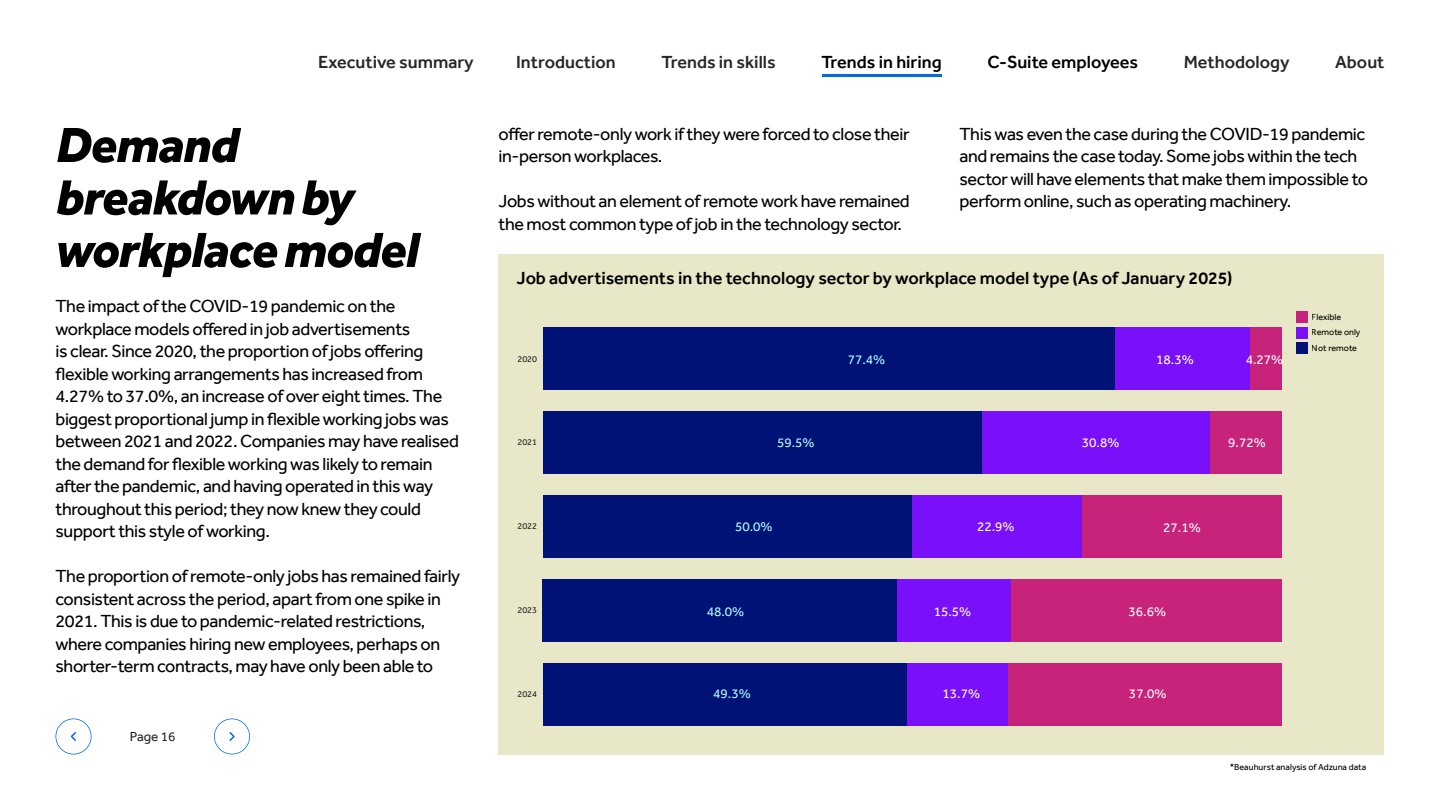
<style>
.page{position:relative;width:1440px;height:810px;background:#fff}
.page>*{position:absolute;margin:0;border:0;box-sizing:border-box;transform-origin:0 0}
.t1{font:italic 800 51px/52.5px "Barclays Effra";letter-spacing:-.02em;color:#000}
.t2{font:18px/22.5px "Barclays Effra";letter-spacing:-.02em;color:#000}
.t3{font:500 18px "Barclays Effra";color:#000}
.t4{font:500 18px "Barclays Effra";color:#272727}
.t5{font:13.5px "Barclays Effra";color:#fff}
.t6{font:13.5px "Barclays Effra";color:#affdfd}
.t7{font:13.5px "Barclays Effra";color:#272727}
.t8{font:9px/15.5px "Barclays Effra";color:#000}
.t9{font:9px "Barclays Effra";color:#202020}
</style>
<div class="page">
<svg style="left:56px;top:718px;width:36px;height:36px"></svg>
<svg style="left:214px;top:718px;width:36px;height:36px"></svg>
<div style="left:499px;top:254px;width:885px;height:500px;background:#e8e8c9"></div>
<div style="left:543px;top:663px;width:364px;height:62px;background:#001276"></div>
<div style="left:543px;top:579px;width:354px;height:63px;background:#001276"></div>
<div style="left:543px;top:495px;width:369px;height:63px;background:#001276"></div>
<div style="left:543px;top:411px;width:439px;height:63px;background:#001276"></div>
<div style="left:543px;top:327px;width:572px;height:63px;background:#001276"></div>
<div style="left:907px;top:663px;width:101px;height:62px;background:#7a0ff9"></div>
<div style="left:897px;top:579px;width:115px;height:63px;background:#7a0ff9"></div>
<div style="left:912px;top:495px;width:170px;height:63px;background:#7a0ff9"></div>
<div style="left:982px;top:411px;width:228px;height:63px;background:#7a0ff9"></div>
<div style="left:1115px;top:327px;width:135px;height:63px;background:#7a0ff9"></div>
<div style="left:1008px;top:663px;width:274px;height:62px;background:#c7237a"></div>
<div style="left:1012px;top:579px;width:270px;height:63px;background:#c7237a"></div>
<div style="left:1082px;top:495px;width:200px;height:63px;background:#c7237a"></div>
<div style="left:1210px;top:411px;width:72px;height:63px;background:#c7237a"></div>
<div style="left:1250px;top:327px;width:32px;height:63px;background:#c7237a"></div>
<div style="left:1297px;top:311px;width:11px;height:12px;background:#c7237a"></div>
<div style="left:1297px;top:327px;width:11px;height:11px;background:#7a0ff9"></div>
<div style="left:1297px;top:343px;width:11px;height:11px;background:#001276"></div>
<hr style="left:822px;top:74px;width:120px;height:3px;background:#006de3">
<p class="t4" style="left:318px;top:51px;width:157px">Executive summary</p>
<p class="t4" style="left:516px;top:51px;width:101px">Introduction</p>
<p class="t4" style="left:661px;top:51px;width:116px">Trends in skills</p>
<p class="t3" style="left:821px;top:51px;width:122px">Trends in hiring</p>
<p class="t3" style="left:987px;top:51px;width:152px">C-Suite employees</p>
<p class="t4" style="left:1184px;top:51px;width:107px">Methodology</p>
<p class="t4" style="left:1335px;top:51px;width:51px">About</p>
<h1 class="t1" style="left:56px;top:118px;width:364px">Demand breakdown by workplace model</h1>
<p class="t2" style="left:56px;top:295px;width:405px">The impact of the COVID-19 pandemic on the workplace models offered in job advertisements<br>is clear. Since 2020, the proportion of jobs offering flexible working arrangements has increased from 4.27% to 37.0%, an increase of over eight times. The biggest proportional jump in flexible working jobs was between 2021 and 2022. Companies may have realised the demand for flexible working was likely to remain after the pandemic, and having operated in this way throughout this period; they now knew they could support this style of working.</p>
<p class="t2" style="left:56px;top:565px;width:406px">The proportion of remote-only jobs has remained fairly consistent across the period, apart from one spike in 2021. This is due to pandemic-related restrictions, where companies hiring new employees, perhaps on shorter-term contracts, may have only been able to</p>
<p class="t7" style="left:130px;top:729px;width:47px">Page 16</p>
<p class="t2" style="left:499px;top:122px;width:413px">offer remote-only work if they were forced to close their in-person workplaces.</p>
<p class="t2" style="left:499px;top:190px;width:413px">Jobs without an element of remote work have remained the most common type of job in the technology sector.</p>
<p class="t2" style="left:959px;top:122px;width:410px">This was even the case during the COVID-19 pandemic and remains the case today. Some jobs within the tech sector will have elements that make them impossible to perform online, such as operating machinery.</p>
<p class="t3" style="left:517px;top:267px;width:717px">Job advertisements in the technology sector by workplace model type (As of January 2025)</p>
<p class="t9" style="left:517px;top:353px;width:21px">2020</p>
<p class="t6" style="left:848px;top:351px;width:39px">77.4%</p>
<p class="t5" style="left:1156px;top:351px;width:39px">18.3%</p>
<p class="t5" style="left:1246px;top:351px;width:39px">4.27%</p>
<p class="t8" style="left:1312px;top:309px;width:50px">Flexible<br>Remote only<br>Not remote</p>
<p class="t9" style="left:517px;top:437px;width:21px">2021</p>
<p class="t6" style="left:777px;top:435px;width:39px">59.5%</p>
<p class="t5" style="left:1082px;top:435px;width:39px">30.8%</p>
<p class="t5" style="left:1228px;top:435px;width:39px">9.72%</p>
<p class="t9" style="left:517px;top:521px;width:21px">2022</p>
<p class="t6" style="left:735px;top:519px;width:39px">50.0%</p>
<p class="t5" style="left:977px;top:519px;width:39px">22.9%</p>
<p class="t5" style="left:1163px;top:519px;width:39px">27.1%</p>
<p class="t9" style="left:517px;top:605px;width:21px">2023</p>
<p class="t9" style="left:517px;top:688px;width:21px">2024</p>
<p class="t6" style="left:707px;top:604px;width:39px">48.0%</p>
<p class="t6" style="left:713px;top:686px;width:39px">49.3%</p>
<p class="t5" style="left:934px;top:604px;width:39px">15.5%</p>
<p class="t5" style="left:943px;top:686px;width:39px">13.7%</p>
<p class="t5" style="left:1129px;top:604px;width:39px">36.6%</p>
<p class="t5" style="left:1129px;top:686px;width:39px">37.0%</p>
<p class="t8" style="left:1230px;top:759px;width:138px">*Beauhurst analysis of Adzuna data</p>
</div>
